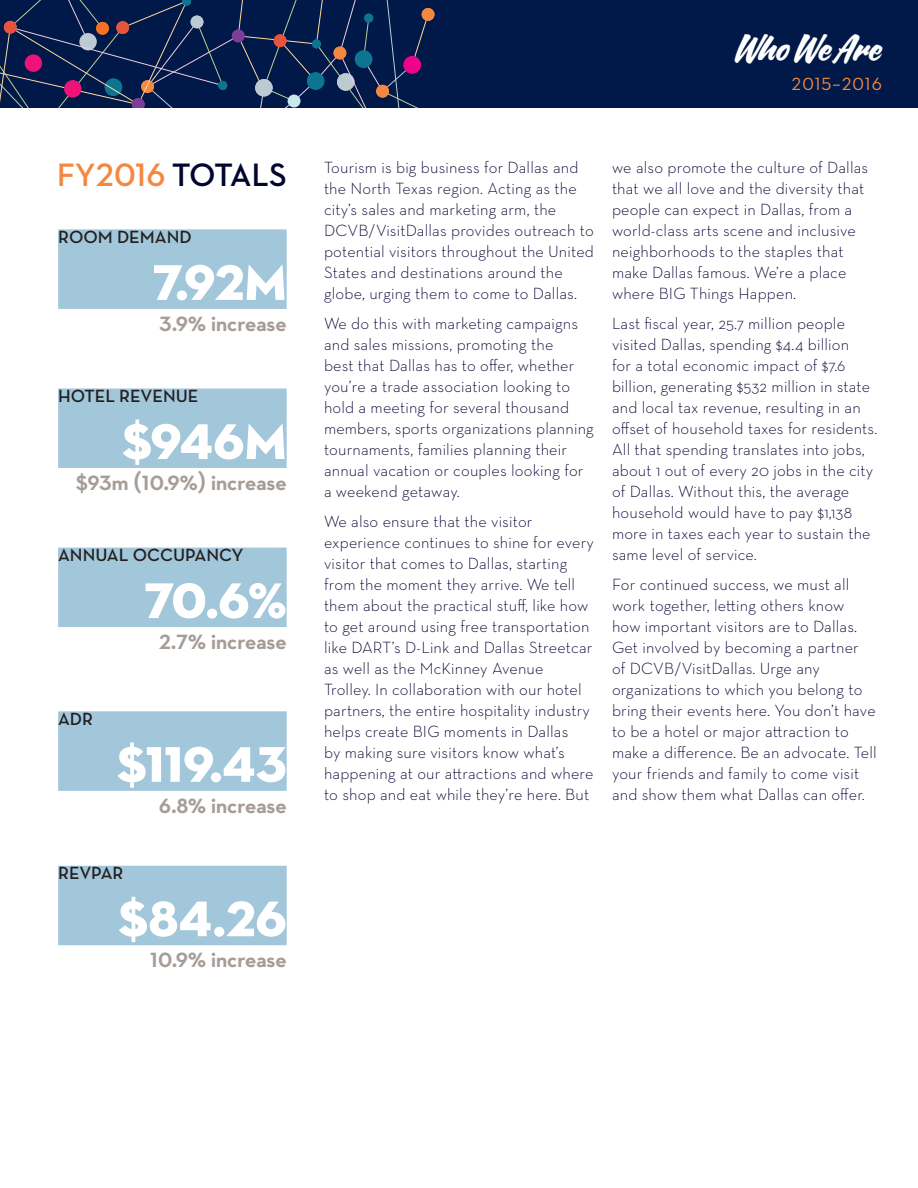
<style>
.page{position:relative;width:918px;height:1188px;background:#fff}
.page>*{position:absolute;margin:0;border:0;box-sizing:border-box;transform-origin:0 0}
.t1{font:51px "Neutraface 2 Display Titling";color:#fff}
.t2{font:36px "Quotes Script";color:#fff}
.body_copy{font:700 33px "Neutraface 2 Display";letter-spacing:.01em;color:#f58841}
.t3{font:700 27px "Neutraface 2 Display";color:#a69d98}
.t4{font:600 18px "Neutraface Text";color:#231f20}
.t5{font:18px "Neutraface 2 Text";letter-spacing:.06em;color:#f58841}
.body_copy-2{font:300 16.5px/21px "Neutraface Text";letter-spacing:.01em;color:#000030}
.s1{color:#00062f}
.s2{color:#000}
</style>
<div class="page">
<div style="left:0;top:0;width:918px;height:108px;background:#001948"></div>
<svg style="left:0;top:0;width:435px;height:108px"></svg>
<div style="left:312px;top:39px;width:9px;height:9px;background:#0d7592;border-radius:50%"></div>
<div style="left:364px;top:14px;width:9px;height:9px;background:#0d7592;border-radius:50%"></div>
<div style="left:64px;top:80px;width:18px;height:18px;background:#ed1379;border-radius:50%"></div>
<div style="left:58px;top:229px;width:229px;height:80px;background:#a2c7db"></div>
<div style="left:58px;top:388px;width:229px;height:80px;background:#a2c7db"></div>
<div style="left:58px;top:548px;width:229px;height:79px;background:#a2c7db"></div>
<div style="left:58px;top:711px;width:229px;height:80px;background:#a2c7db"></div>
<div style="left:58px;top:866px;width:229px;height:79px;background:#a2c7db"></div>
<p class="body_copy" style="left:57px;top:156px;width:231px">FY2016 <span class="s1">TOTALS</span></p>
<p class="t4" style="left:58px;top:226px;width:135px">ROOM DEMAND</p>
<p class="t1" style="left:153px;top:251px;width:135px">7.92M</p>
<p class="t3" style="left:159px;top:306px;width:129px">3.9% increase</p>
<p class="t4" style="left:58px;top:385px;width:142px">HOTEL REVENUE</p>
<p class="t1" style="left:122px;top:410px;width:166px">$946M</p>
<p class="t3" style="left:76px;top:466px;width:212px">$93m (10.9%) increase</p>
<p class="t4" style="left:58px;top:544px;width:187px">ANNUAL OCCUPANCY</p>
<p class="t1" style="left:144px;top:569px;width:144px">70.6%</p>
<p class="t3" style="left:159px;top:625px;width:129px">2.7% increase</p>
<p class="t4" style="left:58px;top:707px;width:37px">ADR</p>
<p class="t1" style="left:117px;top:733px;width:171px">$119.43</p>
<p class="t3" style="left:159px;top:788px;width:129px">6.8% increase</p>
<p class="t4" style="left:58px;top:862px;width:67px">REVPAR</p>
<p class="t1" style="left:118px;top:887px;width:170px">$84.26</p>
<p class="t3" style="left:150px;top:943px;width:138px">10.9% increase</p>
<p class="t2" style="left:735px;top:24px;width:148px">Who We Are</p>
<p class="t5" style="left:792px;top:72px;width:92px">2015–2016</p>
<p class="body_copy-2" style="left:324px;top:157px;width:272px"><span class="s2">T</span>ourism is big business for Dallas and the North Texas region. Acting as the city’s sales and marketing arm, the DCVB/VisitDallas provides outreach to potential visitors throughout the United States and destinations around the globe, urging them to come to Dallas.</p>
<p class="body_copy-2" style="left:324px;top:313px;width:271px">We do this with marketing campaigns and sales missions, promoting the<br>best that Dallas has to offer, whether you’re a trade association looking to hold a meeting for several thousand members, sports organizations planning tournaments, families planning their annual vacation or couples looking for a weekend getaway.</p>
<p class="body_copy-2" style="left:324px;top:511px;width:271px">We also ensure that the visitor experience continues to shine for every visitor that comes to Dallas, starting from the moment they arrive. We tell them about the practical stuff, like how to get around using free transportation like DART’s D-Link and Dallas Streetcar as well as the McKinney Avenue Trolley. In collaboration with our hotel partners, the entire hospitality industry helps create BIG moments in Dallas<br>by making sure visitors know what’s happening at our attractions and where to shop and eat while they’re here. But</p>
<p class="body_copy-2" style="left:612px;top:157px;width:258px">we also promote the culture of Dallas that we all love and the diversity that people can expect in Dallas, from a world-class arts scene and inclusive neighborhoods to the staples that make Dallas famous. We’re a place where BIG Things Happen.</p>
<p class="body_copy-2" style="left:612px;top:313px;width:267px">Last fiscal year, 25.7 million people visited Dallas, spending $4.4 billion<br>for a total economic impact of $7.6 billion, generating $532 million in state and local tax revenue, resulting in an offset of household taxes for residents.<br>All that spending translates into jobs, about 1 out of every 20 jobs in the city of Dallas. Without this, the average household would have to pay $1,138 more in taxes each year to sustain the same level of service.</p>
<p class="body_copy-2" style="left:612px;top:574px;width:266px">For continued success, we must all work together, letting others know how important visitors are to Dallas.<br>Get involved by becoming a partner<br>of DCVB/VisitDallas. Urge any organizations to which you belong to bring their events here. You don’t have to be a hotel or major attraction to make a difference. Be an advocate. Tell your friends and family to come visit and show them what Dallas can offer.</p>
</div>
